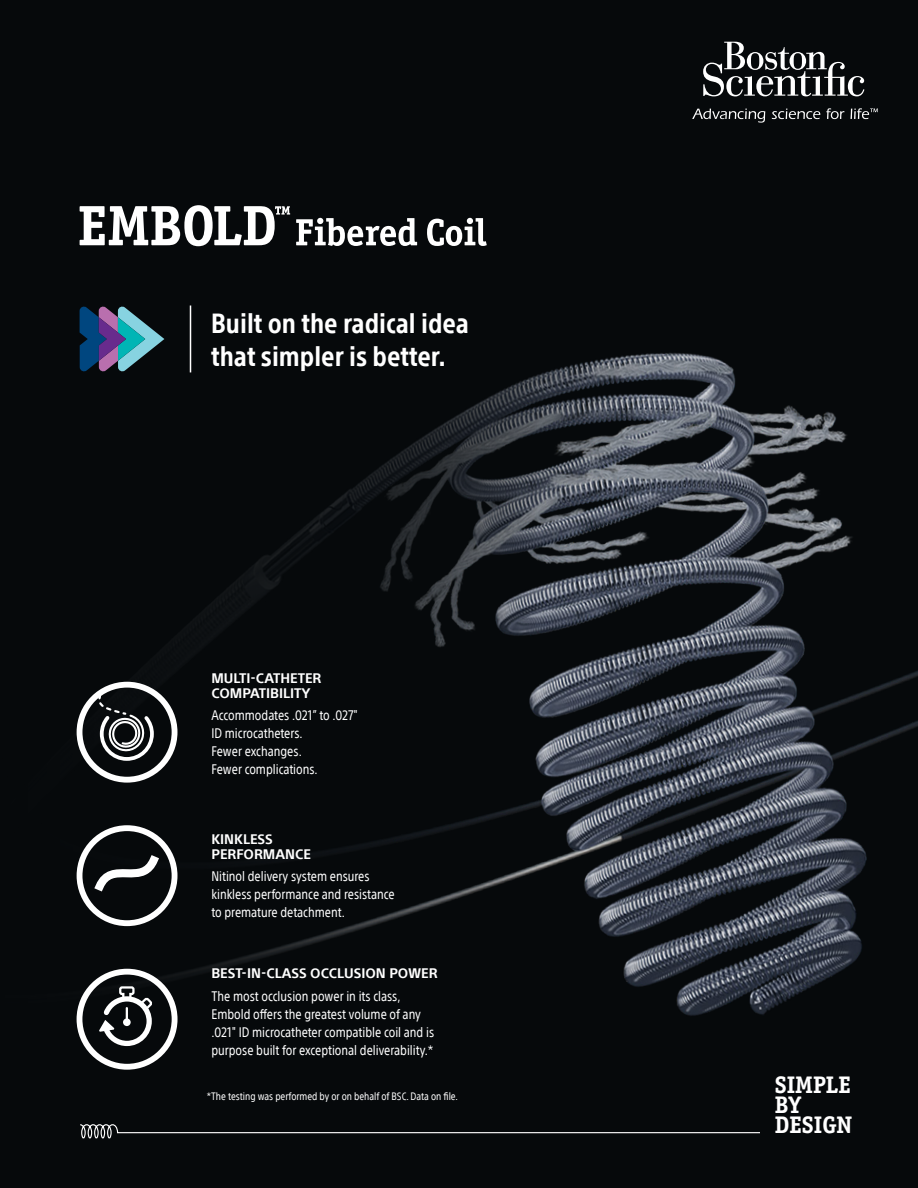
<style>
.page{position:relative;width:918px;height:1188px;background:#06090b}
.page>*{position:absolute;margin:0;border:0;box-sizing:border-box;transform-origin:0 0}
.t1{font:700 condensed 27px/32.4px "SST";color:#fff}
.t2{font:700 24px/20.2px "Officina Ser ITC Std";color:#fff}
.t3{font:condensed 13.5px/18px "SST";color:#fff}
.t4{font:700 13.5px/15px "SST";color:#fff}
.t5{font:condensed 10.5px "SST";color:#fff}
</style>
<div class="page">
<img style="left:537px;top:353px;width:381px;height:781px">
<svg style="left:78px;top:206px;width:601px;height:513px"></svg>
<svg style="left:80px;top:205px;width:210px;height:41px"></svg>
<svg style="left:296px;top:218px;width:121px;height:28px"></svg>
<svg style="left:427px;top:218px;width:60px;height:28px"></svg>
<svg style="left:80px;top:307px;width:84px;height:64px"></svg>
<hr style="left:190px;top:306px;width:1px;height:66px;background:#fff">
<svg style="left:80px;top:1124px;width:679px;height:14px"></svg>
<div style="left:77px;top:682px;width:100px;height:101px;border:6px solid #fff;border-radius:50%"></div>
<svg style="left:97px;top:682px;width:59px;height:79px"></svg>
<div style="left:77px;top:825px;width:100px;height:101px;border:6px solid #fff;border-radius:50%"></div>
<svg style="left:90px;top:850px;width:74px;height:42px"></svg>
<div style="left:77px;top:969px;width:101px;height:101px;border:6px solid #fff;border-radius:50%"></div>
<svg style="left:99px;top:986px;width:53px;height:61px"></svg>
<div style="left:123px;top:1018px;width:8px;height:8px;background:#fff;border-radius:50%"></div>
<svg style="left:703px;top:42px;width:161px;height:54px"></svg>
<svg style="left:692px;top:109px;width:73px;height:14px"></svg>
<svg style="left:772px;top:109px;width:48px;height:10px"></svg>
<svg style="left:826px;top:108px;width:18px;height:11px"></svg>
<svg style="left:851px;top:108px;width:27px;height:11px"></svg>
<h1 class="t1" style="left:211px;top:307px;width:259px">Built on the radical idea that simpler is better.</h1>
<p class="t4" style="left:211px;top:670px;width:111px">MULTI-CATHETER<br>COMPATIBILITY</p>
<p class="t3" style="left:211px;top:706px;width:148px">Accommodates .021” to .027"<br>ID microcatheters.<br>Fewer exchanges.<br>Fewer complications.</p>
<p class="t4" style="left:211px;top:832px;width:101px">KINKLESS<br>PERFORMANCE</p>
<p class="t3" style="left:211px;top:867px;width:185px">Nitinol delivery system ensures kinkless performance and resistance to premature detachment.</p>
<p class="t4" style="left:211px;top:966px;width:228px">BEST-IN-CLASS OCCLUSION POWER</p>
<p class="t3" style="left:211px;top:987px;width:224px">The most occlusion power in its class, Embold offers the greatest volume of any .021" ID microcatheter compatible coil and is purpose built for exceptional deliverability.*</p>
<p class="t5" style="left:207px;top:1090px;width:253px">*The testing was performed by or on behalf of BSC. Data on file.</p>
<h2 class="t2" style="left:775px;top:1074px;width:79px">SIMPLE<br>BY<br>DESIGN</h2>
</div>
